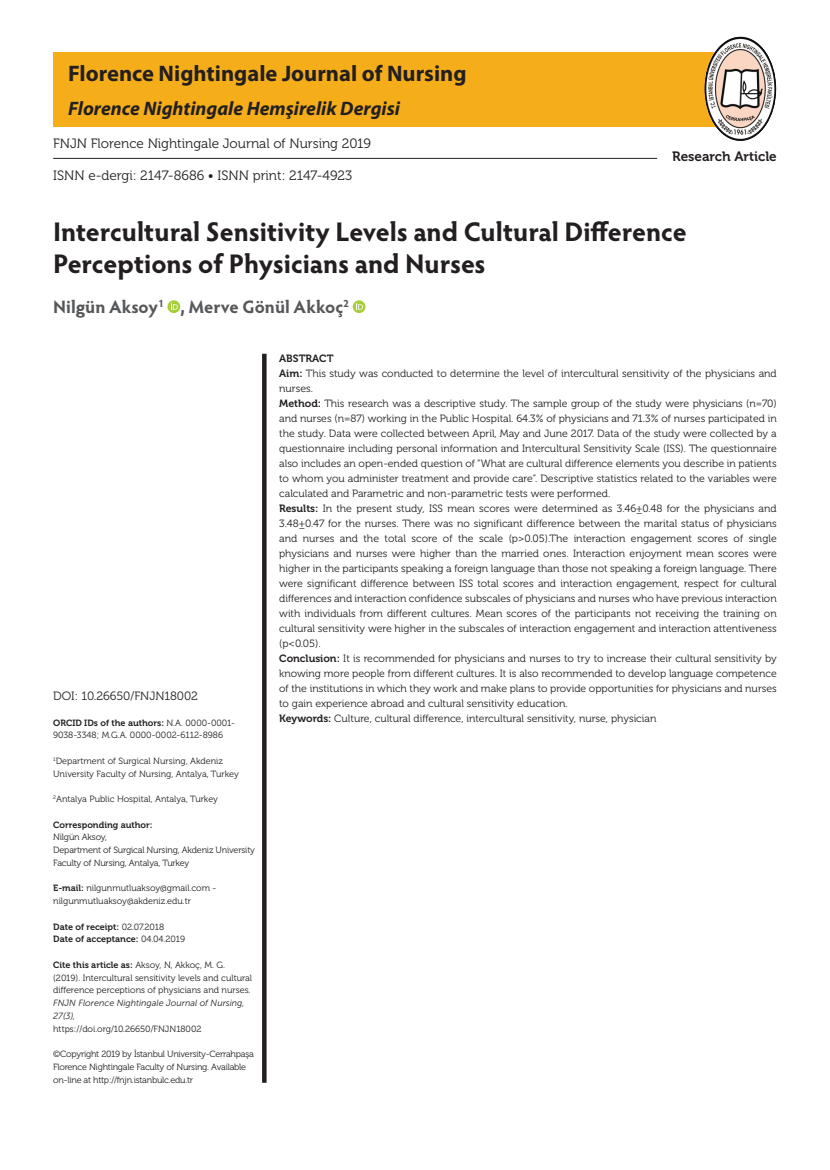
<style>
.page{position:relative;width:830px;height:1170px;background:#fff}
.page>*{position:absolute;margin:0;border:0;box-sizing:border-box;transform-origin:0 0}
.Baslik_TR{font:700 27px/32.4px "Hypatia Sans Pro";letter-spacing:-.005em;color:#231f20}
.t1{font:700 22.5px "Myriad Pro";color:#231f20}
.t2{font:italic 700 19.5px "Myriad Pro";color:#231f20}
.Yazarlar{font:700 18px "Hypatia Sans Pro";color:#57585a}
.t3{font:13.5px "Museo 300";color:#231f20}
.t4{font:13.5px "Museo 700";color:#231f20}
.t5{font:12px "Museo 300";color:#231f20}
.t6{font:10.5px/15px "Museo 300";color:#231f20;text-align:justify}
.t7{font:10.5px "Museo 700";color:#231f20}
.t8{font:9px/12.8px "Museo 300";letter-spacing:-.005em;color:#231f20}
.t9{font:9px/12.8px "Museo 300";letter-spacing:-.025em;color:#231f20}
.t10{font:9px "Museo 700";color:#231f20}
.s1{font-family:"Museo 700"}
.s2{font-family:"Museo 300"}
.s3{font-family:"Museo Sans 300";font-style:italic}
</style>
<div class="page">
<div style="left:53px;top:52px;width:690px;height:75px;background:#f5ad1a"></div>
<img style="left:704px;top:37px;width:71px;height:104px">
<hr style="left:53px;top:158px;width:604px;height:1px;background:#231f20">
<svg style="left:167px;top:300px;width:13px;height:13px"></svg>
<svg style="left:171px;top:303px;width:7px;height:7px"></svg>
<svg style="left:352px;top:300px;width:13px;height:13px"></svg>
<svg style="left:356px;top:303px;width:7px;height:7px"></svg>
<svg style="left:262px;top:354px;width:4px;height:728px;background:#272324"></svg>
<p class="t1" style="left:68px;top:58px;width:400px">Florence Nightingale Journal of Nursing</p>
<p class="t2" style="left:68px;top:96px;width:333px">Florence Nightingale Hemşirelik Dergisi</p>
<p class="t3" style="left:53px;top:136px;width:319px">FNJN Florence Nightingale Journal of Nursing 2019</p>
<p class="t3" style="left:53px;top:168px;width:300px">ISNN e-dergi: 2147-8686 • ISNN print: 2147-4923</p>
<p class="Baslik_TR" style="left:53px;top:214px;width:635px">Intercultural Sensitivity Levels and Cultural Difference<br>Perceptions of Physicians and Nurses</p>
<p class="Yazarlar" style="left:53px;top:294px;width:297px">Nilgün Aksoy<sup>1</sup> , Merve Gönül Akkoç<sup>2</sup></p>
<p class="t4" style="left:672px;top:149px;width:106px">Research Article</p>
<p class="t5" style="left:53px;top:689px;width:146px">DOI: 10.26650/FNJN18002</p>
<p class="t8" style="left:53px;top:716px;width:183px"><span class="s1">ORCID IDs of the authors:</span> N.A. 0000-0001-<br>9038-3348; M.G.A. 0000-0002-6112-8986</p>
<p class="t8" style="left:53px;top:754px;width:171px"><sup>1</sup>Department of Surgical Nursing, Akdeniz</p>
<p class="t8" style="left:53px;top:767px;width:187px">University Faculty of Nursing, Antalya, Turkey</p>
<p class="t8" style="left:53px;top:792px;width:166px"><sup>2</sup>Antalya Public Hospital, Antalya, Turkey</p>
<p class="t10" style="left:53px;top:819px;width:101px">Corresponding author:</p>
<p class="t8" style="left:53px;top:831px;width:55px">Nilgün Aksoy,</p>
<p class="t8" style="left:53px;top:843px;width:203px">Department of Surgical Nursing, Akdeniz University<br>Faculty of Nursing, Antalya, Turkey</p>
<p class="t8" style="left:53px;top:882px;width:165px"><span class="s1">E-mail:</span> nilgunmutluaksoy@gmail.com - nilgunmutluaksoy@akdeniz.edu.tr</p>
<p class="t10" style="left:53px;top:921px;width:112px">Date of receipt: <span class="s2">02.07.2018</span></p>
<p class="t10" style="left:53px;top:934px;width:133px">Date of acceptance: <span class="s2">04.04.2019</span></p>
<p class="t8" style="left:53px;top:958px;width:200px"><span class="s1">Cite this article as:</span> Aksoy, N, Akkoç, M. G. (2019). Intercultural sensitivity levels and cultural difference perceptions of physicians and nurses.<br><span class="s3">FNJN Florence Nightingale Journal of Nursing, 27(3),</span></p>
<p class="t8" style="left:53px;top:1022px;width:150px">https://doi.org/10.26650/FNJN18002</p>
<p class="t9" style="left:53px;top:1047px;width:202px">©Copyright 2019 by İstanbul University-Cerrahpaşa<br>Florence Nightingale Faculty of Nursing. Available on-line at http://fnjn.istanbulc.edu.tr</p>
<p class="t7" style="left:279px;top:352px;width:56px">ABSTRACT</p>
<p class="t6" style="left:279px;top:366px;width:499px"><span class="s1">Aim:</span> This study was conducted to determine the level of intercultural sensitivity of the physicians and nurses.</p>
<p class="t6" style="left:279px;top:396px;width:499px"><span class="s1">Method:</span> This research was a descriptive study. The sample group of the study were physicians (n=70) and nurses (n=87) working in the Public Hospital. 64.3% of physicians and 71.3% of nurses participated in the study. Data were collected between April, May and June 2017. Data of the study were collected by a questionnaire including personal information and Intercultural Sensitivity Scale (ISS). The questionnaire also includes an open-ended question of “What are cultural difference elements you describe in patients to whom you administer treatment and provide care”. Descriptive statistics related to the variables were calculated and Parametric and non-parametric tests were performed.</p>
<p class="t6" style="left:279px;top:501px;width:499px"><span class="s1">Results:</span> In the present study, ISS mean scores were determined as 3.46±0.48 for the physicians and 3.48±0.47 for the nurses. There was no significant difference between the marital status of physicians and nurses and the total score of the scale (p&gt;0.05).The interaction engagement scores of single physicians and nurses were higher than the married ones. Interaction enjoyment mean scores were higher in the participants speaking a foreign language than those not speaking a foreign language. There were significant difference between ISS total scores and interaction engagement, respect for cultural differences and interaction confidence subscales of physicians and nurses who have previous interaction with individuals from different cultures. Mean scores of the participants not receiving the training on cultural sensitivity were higher in the subscales of interaction engagement and interaction attentiveness (p&lt;0.05).</p>
<p class="t6" style="left:279px;top:651px;width:499px"><span class="s1">Conclusion:</span> It is recommended for physicians and nurses to try to increase their cultural sensitivity by knowing more people from different cultures. It is also recommended to develop language competence of the institutions in which they work and make plans to provide opportunities for physicians and nurses to gain experience abroad and cultural sensitivity education.</p>
<p class="t6" style="left:279px;top:711px;width:378px"><span class="s1">Keywords:</span> Culture, cultural difference, intercultural sensitivity, nurse, physician</p>
</div>
